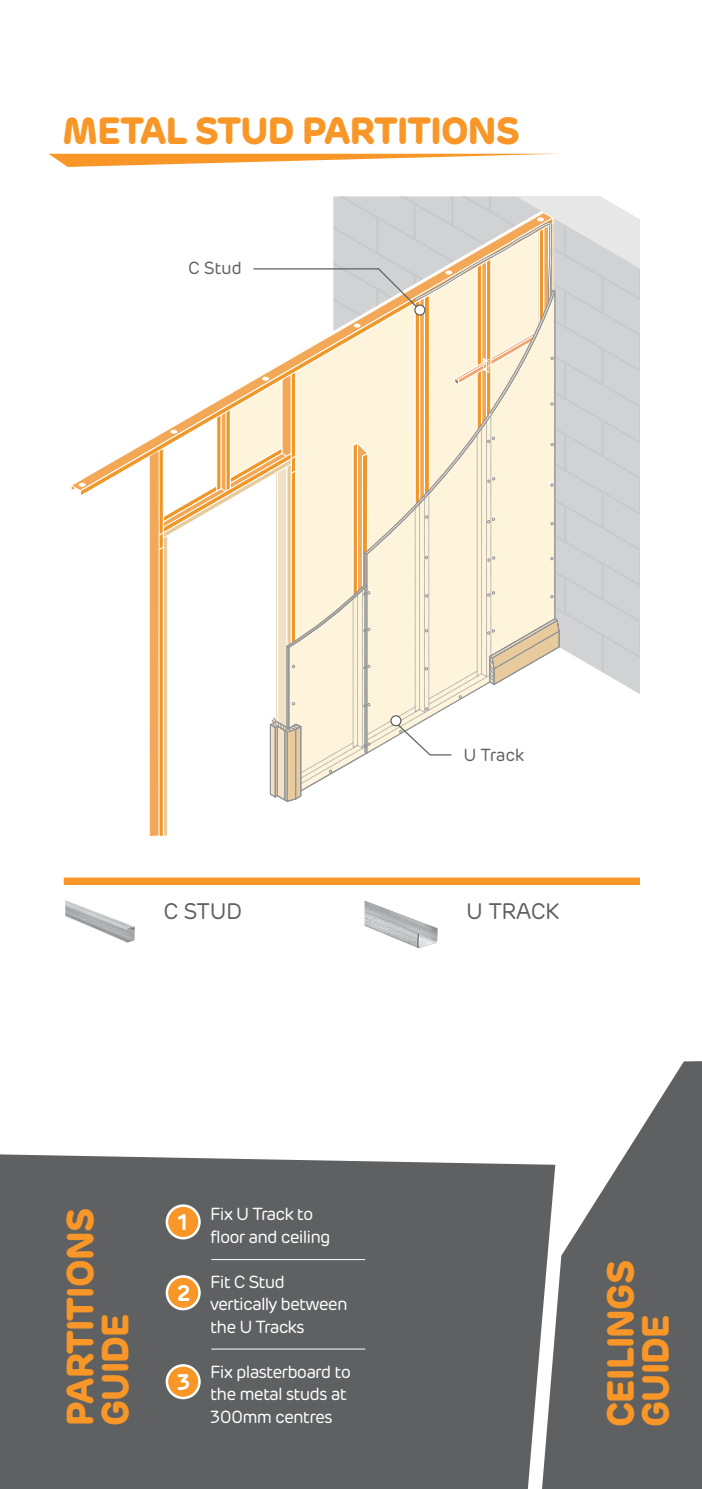
<style>
.page{position:relative;width:702px;height:1489px;background:#fff}
.page>*{position:absolute;margin:0;border:0;box-sizing:border-box;transform-origin:0 0}
.t1{font:700 37.5px/35px "Rubrik";letter-spacing:-.02em;color:#f89728}
.t2{font:22.5px "Rubrik";letter-spacing:-.02em;color:#5f6062}
.t3{font:600 22.5px "Rubrik";color:#fff}
.t4{font:17.5px/22.5px "Rubrik";letter-spacing:-.05em;color:#fff}
.t5{font:17.5px "Rubrik";letter-spacing:-.02em;color:#5f6062}
</style>
<div class="page">
<svg style="left:49px;top:154px;width:499px;height:13px"></svg>
<svg style="left:79px;top:441px;width:69px;height:54px"></svg>
<svg style="left:148px;top:196px;width:492px;height:639px"></svg>
<svg style="left:415px;top:305px;width:10px;height:10px"></svg>
<div style="left:414px;top:304px;width:11px;height:12px;border:1px solid #5f6062;border-radius:50%"></div>
<div style="left:391px;top:715px;width:10px;height:10px;background:#fff;border-radius:50%"></div>
<div style="left:390px;top:715px;width:11px;height:11px;border:1px solid #5f6062;border-radius:50%"></div>
<svg style="left:555px;top:1061px;width:147px;height:427px;fill:#5f6062"></svg>
<div style="left:0;top:1154px;width:555px;height:334px;background:#5f6062"></div>
<div style="left:167px;top:1276px;width:32px;height:32px;background:#f89728;border-radius:50%"></div>
<div style="left:166px;top:1275px;width:35px;height:35px;border:2px solid #fff;border-radius:50%"></div>
<div style="left:167px;top:1365px;width:32px;height:32px;background:#f89728;border-radius:50%"></div>
<div style="left:166px;top:1363px;width:35px;height:36px;border:2px solid #fff;border-radius:50%"></div>
<div style="left:167px;top:1205px;width:32px;height:33px;background:#f89728;border-radius:50%"></div>
<div style="left:166px;top:1204px;width:35px;height:35px;border:2px solid #fff;border-radius:50%"></div>
<hr style="left:211px;top:1258px;width:154px;height:1px;background:#fff">
<hr style="left:211px;top:1348px;width:154px;height:1px;background:#fff">
<svg style="left:65px;top:916px;width:7px;height:3px"></svg>
<img style="left:364px;top:900px;width:28px;height:37px">
<div style="left:64px;top:877px;width:576px;height:8px;background:#f89728"></div>
<h1 class="t1" style="left:62px;top:114px;width:459px">METAL STUD PARTITIONS</h1>
<p class="t5" style="left:188px;top:257px;width:55px">C Stud</p>
<p class="t5" style="left:463px;top:744px;width:62px">U Track</p>
<p class="t2" style="left:163px;top:897px;width:80px">C STUD</p>
<p class="t2" style="left:466px;top:897px;width:95px">U TRACK</p>
<h1 class="t1" style="left:63px;top:1425px;width:219px;rotate:-90deg">PARTITIONS<br>GUIDE</h1>
<p class="t3" style="left:177px;top:1207px;width:13px">1</p>
<p class="t3" style="left:177px;top:1278px;width:15px">2</p>
<p class="t3" style="left:177px;top:1367px;width:15px">3</p>
<p class="t4" style="left:210px;top:1202px;width:122px">Fix U Track to floor and ceiling</p>
<p class="t4" style="left:210px;top:1270px;width:139px">Fit C Stud vertically between the U Tracks</p>
<p class="t4" style="left:210px;top:1360px;width:142px">Fix plasterboard to the metal studs at<br>300mm centres</p>
<h1 class="t1" style="left:603px;top:1426px;width:168px;rotate:-90deg">CEILINGS<br>GUIDE</h1>
</div>
